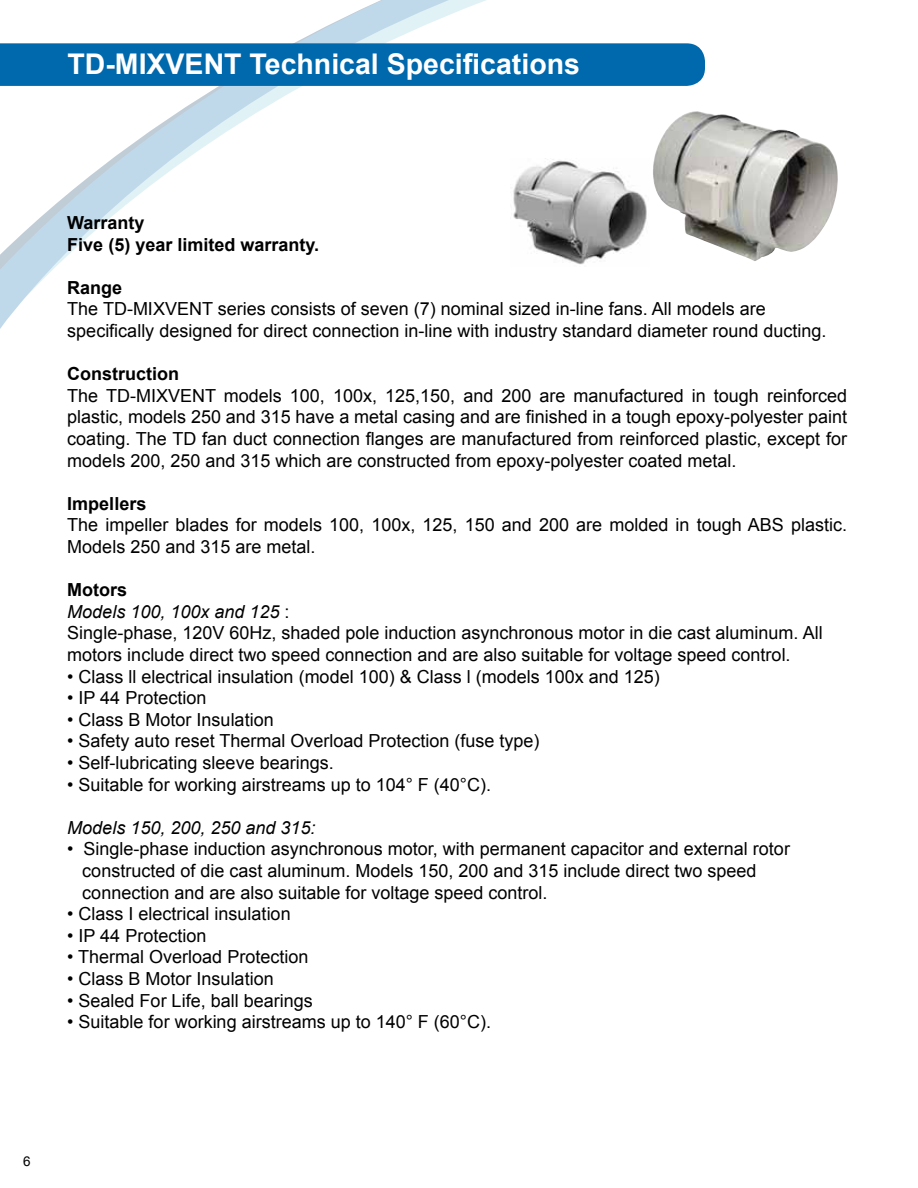
<style>
.page{position:relative;width:918px;height:1188px;background:#fff}
.page>*{position:absolute;margin:0;border:0;box-sizing:border-box;transform-origin:0 0}
.t1{font:700 28.5px "Arial";color:#fff}
.t2{font:18px/21.6px "Arial";color:#000}
.t3{font:700 18px/21.6px "Arial";color:#000}
.t4{font:italic 18px "Arial";color:#000}
.t5{font:13.5px "Arial";color:#000}
.s1{font-weight:700}
.s2{font-style:italic}
</style>
<div class="page">
<svg style="left:0;top:0;width:818px;height:329px"></svg>
<img style="left:653px;top:111px;width:43px;height:89px">
<img style="left:510px;top:158px;width:139px;height:108px">
<div style="left:0;top:43px;width:705px;height:43px;background:#0068ac"></div>
<h1 class="t1" style="left:68px;top:45px;width:514px">TD-MIXVENT Technical Specifications</h1>
<p class="t3" style="left:67px;top:213px;width:253px">Warranty<br>Five (5) year limited warranty.</p>
<p class="t3" style="left:67px;top:277px;width:57px">Range</p>
<p class="t2" style="left:67px;top:299px;width:761px">The TD-MIXVENT series consists of seven (7) nominal sized in-line fans. All models are specifically designed for direct connection in-line with industry standard diameter round ducting.</p>
<p class="t3" style="left:67px;top:364px;width:113px">Construction</p>
<p class="t2" style="left:67px;top:385px;width:781px;text-align:justify">The TD-MIXVENT models 100, 100x, 125,150, and 200 are manufactured in tough reinforced plastic, models 250 and 315 have a metal casing and are finished in a tough epoxy-polyester paint coating. The TD fan duct connection flanges are manufactured from reinforced plastic, except for models 200, 250 and 315 which are constructed from epoxy-polyester coated metal.</p>
<p class="t3" style="left:67px;top:493px;width:81px">Impellers</p>
<p class="t2" style="left:67px;top:515px;width:781px">The impeller blades for models 100, 100x, 125, 150 and 200 are molded in tough ABS plastic.<br>Models 250 and 315 are metal.</p>
<p class="t2" style="left:67px;top:579px;width:757px"><span class="s1">Motors<br></span><span class="s2">Models 100, 100x and 125</span> :<br>Single-phase, 120V 60Hz, shaded pole induction asynchronous motor in die cast aluminum. All motors include direct two speed connection and are also suitable for voltage speed control.</p>
<p class="t2" style="left:67px;top:666px;width:594px">• Class ll electrical insulation (model 100) &amp; Class l (models 100x and 125)</p>
<p class="t2" style="left:67px;top:687px;width:141px">• IP 44 Protection</p>
<p class="t2" style="left:67px;top:709px;width:208px">• Class B Motor Insulation</p>
<p class="t2" style="left:67px;top:731px;width:474px">• Safety auto reset Thermal Overload Protection (fuse type)</p>
<p class="t2" style="left:67px;top:752px;width:268px">• Self-lubricating sleeve bearings.</p>
<p class="t2" style="left:67px;top:774px;width:425px">• Suitable for working airstreams up to 104° F (40°C).</p>
<p class="t4" style="left:67px;top:816px;width:250px">Models 150, 200, 250 and 315:</p>
<p class="t2" style="left:82px;top:839px;width:709px;text-indent:-15px">• Single-phase induction asynchronous motor, with permanent capacitor and external rotor constructed of die cast aluminum. Models 150, 200 and 315 include direct two speed connection and are also suitable for voltage speed control.</p>
<p class="t2" style="left:67px;top:903px;width:225px">• Class I electrical insulation</p>
<p class="t2" style="left:67px;top:925px;width:141px">• IP 44 Protection</p>
<p class="t2" style="left:67px;top:947px;width:243px">• Thermal Overload Protection</p>
<p class="t2" style="left:67px;top:968px;width:208px">• Class B Motor Insulation</p>
<p class="t2" style="left:67px;top:990px;width:247px">• Sealed For Life, ball bearings</p>
<p class="t2" style="left:67px;top:1011px;width:425px">• Suitable for working airstreams up to 140° F (60°C).</p>
<p class="t5" style="left:23px;top:1152px;width:9px">6</p>
</div>
